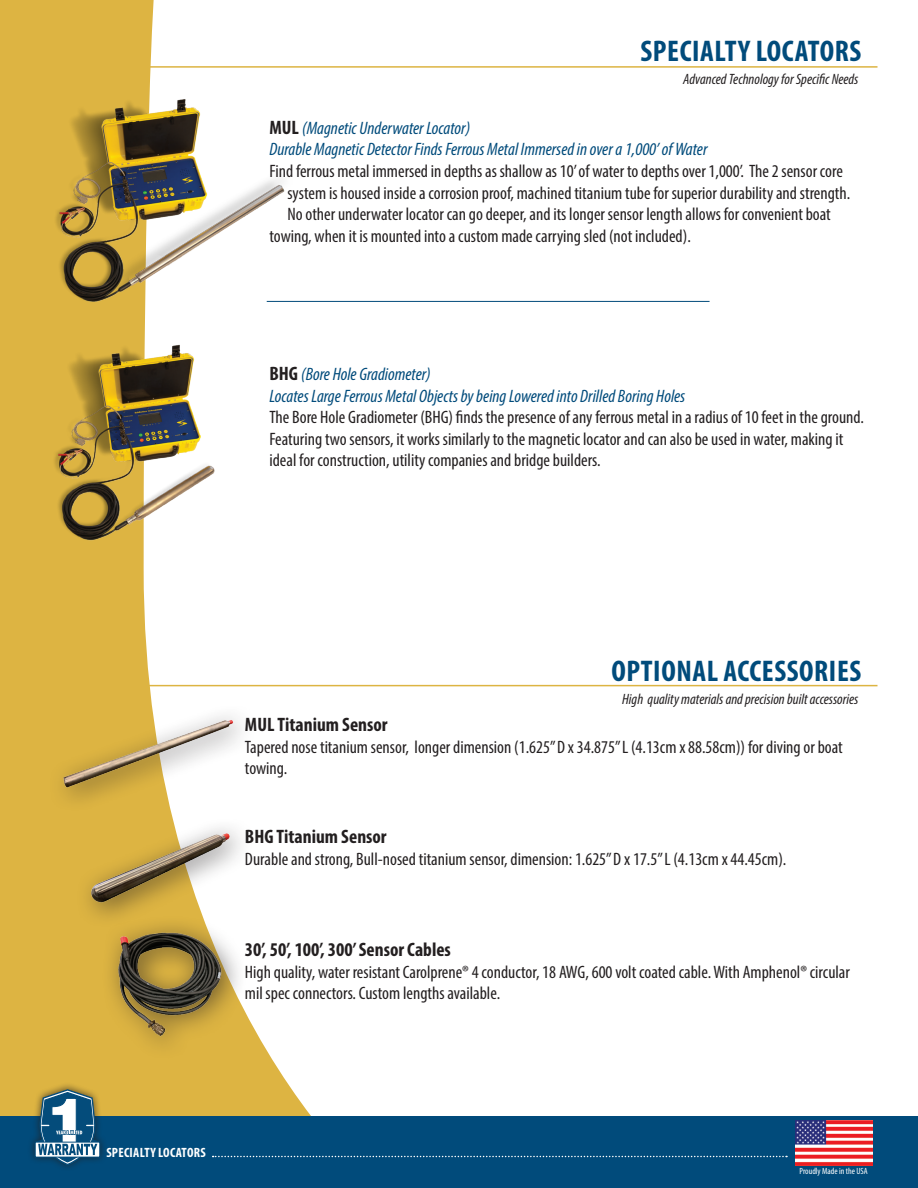
<style>
.page{position:relative;width:918px;height:1188px;background:#fff}
.page>*{position:absolute;margin:0;border:0;box-sizing:border-box;transform-origin:0 0}
.t1{font:700 condensed 30px "Myriad Pro";letter-spacing:.02em;color:#014b7b}
.t2{font:700 condensed 19.5px "Myriad Pro";color:#231f20}
.t3{font:condensed 18px/21.6px "Myriad Pro";color:#231f20}
.t4{font:italic condensed 18px/21.6px "Myriad Pro";color:#014b7b}
.t5{font:italic condensed 15px "Myriad Pro";color:#231f20}
.t6{font:700 condensed 13.5px "Myriad Pro";letter-spacing:.02em;color:#fff}
.t7{font:condensed 9px "Myriad Pro";color:#fff}
.s1{font-weight:700;font-style:normal;font-size:19.5px;color:#231f20}
</style>
<div class="page">
<svg style="left:0;top:0;width:389px;height:1116px"></svg>
<div style="left:0;top:1116px;width:918px;height:72px;background:#014b7b"></div>
<hr style="left:139px;top:66px;width:739px;height:2px;background:#ddb442">
<img style="left:41px;top:93px;width:251px;height:216px">
<img style="left:40px;top:338px;width:190px;height:209px">
<hr style="left:139px;top:685px;width:739px;height:1px;background:#ddb442">
<div style="left:48px;top:704px;width:210px;height:109px;background:#231f20;opacity:.58"></div>
<img style="left:63px;top:718px;width:172px;height:71px">
<div style="left:75px;top:817px;width:180px;height:112px;background:#231f20;opacity:.58"></div>
<img style="left:91px;top:833px;width:140px;height:71px">
<div style="left:101px;top:915px;width:146px;height:146px;background:#231f20;opacity:.58"></div>
<img style="left:117px;top:930px;width:105px;height:108px">
<img style="left:795px;top:1121px;width:77px;height:44px">
<div style="left:27px;top:1082px;width:81px;height:90px;background:#231f20;opacity:.75"></div>
<svg style="left:35px;top:1089px;width:65px;height:76px"></svg>
<svg style="left:213px;top:1156px;width:574px;height:1px"></svg>
<hr style="left:267px;top:301px;width:443px;height:1px;background:#014b7b">
<h1 class="t1" style="left:641px;top:32px;width:222px">SPECIALTY LOCATORS</h1>
<p class="t5" style="left:683px;top:70px;width:177px">Advanced Technology for Specific Needs</p>
<p class="t4" style="left:269px;top:117px;width:440px"><span class="s1">MUL</span> (Magnetic Underwater Locator)<br>Durable Magnetic Detector Finds Ferrous Metal Immersed in over a 1,000’ of Water</p>
<p class="t3" style="left:269px;top:160px;width:575px">Find ferrous metal immersed in depths as shallow as 10’ of water to depths over 1,000’. The 2 sensor core</p>
<p class="t3" style="left:287px;top:182px;width:564px">system is housed inside a corrosion proof, machined titanium tube for superior durability and strength.</p>
<p class="t3" style="left:287px;top:203px;width:545px">No other underwater locator can go deeper, and its longer sensor length allows for convenient boat</p>
<p class="t3" style="left:269px;top:225px;width:423px">towing, when it is mounted into a custom made carrying sled (not included).</p>
<p class="t4" style="left:269px;top:363px;width:417px"><span class="s1">BHG</span> (Bore Hole Gradiometer)<br>Locates Large Ferrous Metal Objects by being Lowered into Drilled Boring Holes</p>
<p class="t3" style="left:269px;top:406px;width:596px">The Bore Hole Gradiometer (BHG) finds the presence of any ferrous metal in a radius of 10 feet in the ground.<br>Featuring two sensors, it works similarly to the magnetic locator and can also be used in water, making it ideal for construction, utility companies and bridge builders.</p>
<h1 class="t1" style="left:612px;top:652px;width:251px">OPTIONAL ACCESSORIES</h1>
<p class="t5" style="left:622px;top:690px;width:238px">High quality materials and precision built accessories</p>
<p class="t2" style="left:245px;top:713px;width:144px">MUL Titanium Sensor</p>
<p class="t3" style="left:245px;top:736px;width:599px">Tapered nose titanium sensor, longer dimension (1.625” D x 34.875” L (4.13cm x 88.58cm)) for diving or boat towing.</p>
<p class="t2" style="left:245px;top:825px;width:143px">BHG Titanium Sensor</p>
<p class="t3" style="left:245px;top:848px;width:543px">Durable and strong, Bull-nosed titanium sensor, dimension: 1.625” D x 17.5” L (4.13cm x 44.45cm).</p>
<p class="t2" style="left:245px;top:937px;width:207px">30’, 50’, 100’, 300’ Sensor Cables</p>
<p class="t3" style="left:245px;top:961px;width:607px">High quality, water resistant Carolprene® 4 conductor, 18 AWG, 600 volt coated cable. With Amphenol® circular mil spec connectors. Custom lengths available.</p>
<p class="t6" style="left:106px;top:1144px;width:101px">SPECIALTY LOCATORS</p>
<p class="t7" style="left:800px;top:1166px;width:70px">Proudly Made in the USA</p>
</div>
